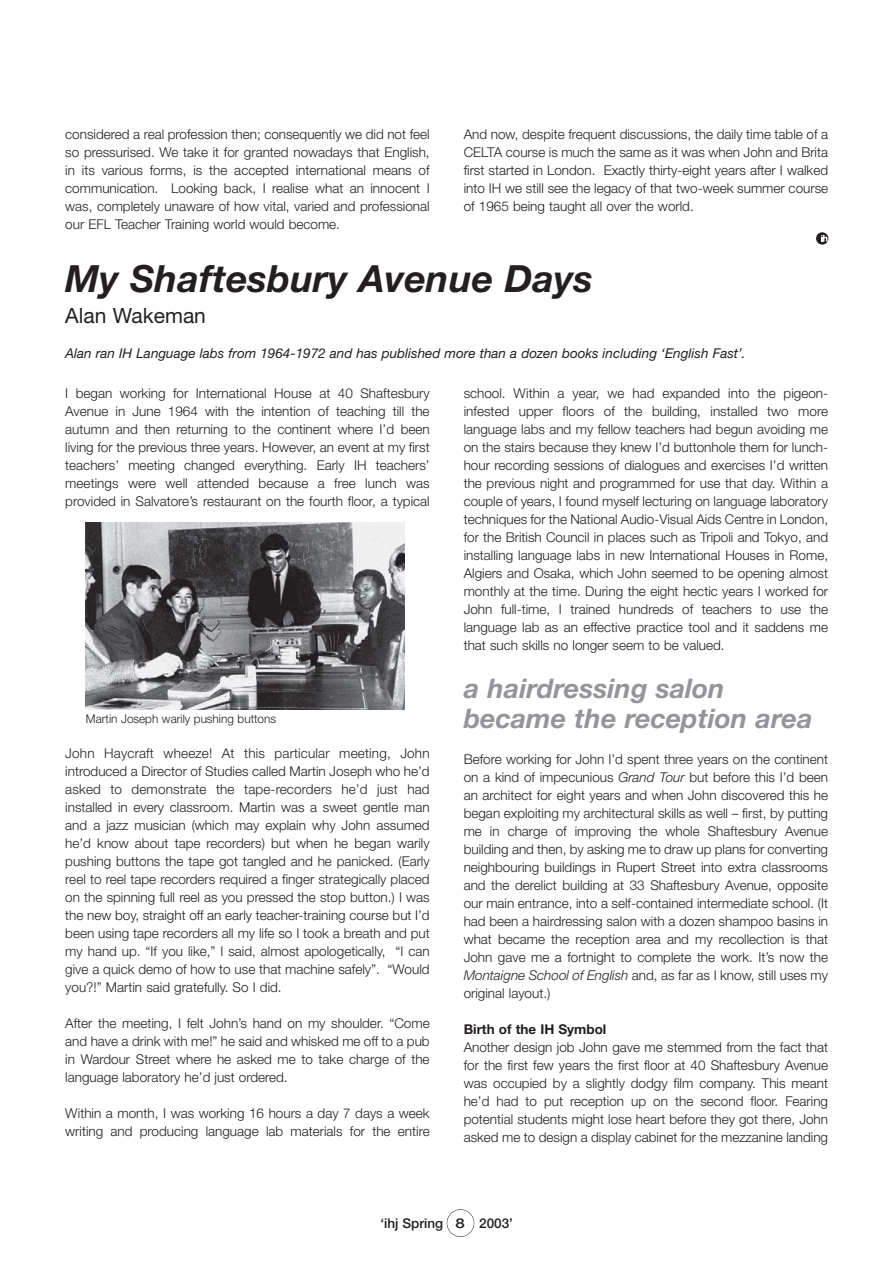
<style>
.page{position:relative;width:893px;height:1263px;background:#fff}
.page>*{position:absolute;margin:0;border:0;box-sizing:border-box;transform-origin:0 0}
.t1{font:italic 700 37.5px "Helvetica Neue";color:#231f20}
.t2{font:italic 700 27px/30px "Helvetica Neue";color:#939598}
.t3{font:21px "Helvetica Neue";color:#231f20}
.t4{font:300 13.5px/18px "Helvetica Neue";color:#231f20;text-align:justify}
.t5{font:italic 13.5px "Helvetica Neue";color:#231f20}
.t6{font:700 13.5px "Helvetica Neue";color:#231f20}
.t7{font:500 13.5px "Helvetica Neue";color:#231f20}
.t8{font:300 12px "Helvetica Neue";color:#231f20}
.s1{font-style:italic}
</style>
<div class="page">
<div style="left:446px;top:1209px;width:28px;height:28px;border:1px solid #231f20;border-radius:50%"></div>
<svg style="left:816px;top:232px;width:12px;height:13px"></svg>
<svg style="left:821px;top:235px;width:6px;height:7px"></svg>
<img style="left:85px;top:522px;width:319px;height:187px">
<p class="t4" style="left:65px;top:126px;width:366px">considered a real profession then; consequently we did not feel so pressurised. We take it for granted nowadays that English, in its various forms, is the accepted international means of communication. Looking back, I realise what an innocent I was, completely unaware of how vital, varied and professional our EFL Teacher Training world would become.</p>
<p class="t4" style="left:463px;top:126px;width:366px">And now, despite frequent discussions, the daily time table of a CELTA course is much the same as it was when John and Brita first started in London. Exactly thirty-eight years after I walked into IH we still see the legacy of that two-week summer course of 1965 being taught all over the world.</p>
<h1 class="t1" style="left:65px;top:265px;width:529px">My Shaftesbury Avenue Days</h1>
<h3 class="t3" style="left:65px;top:308px;width:142px">Alan Wakeman</h3>
<p class="t5" style="left:65px;top:348px;width:682px">Alan ran IH Language labs from 1964-1972 and has published more than a dozen books including ‘English Fast’.</p>
<p class="t4" style="left:65px;top:386px;width:366px">I began working for International House at 40 Shaftesbury Avenue in June 1964 with the intention of teaching till the autumn and then returning to the continent where I’d been living for the previous three years. However, an event at my first teachers’ meeting changed everything. Early IH teachers’ meetings were well attended because a free lunch was provided in Salvatore’s restaurant on the fourth floor, a typical</p>
<p class="t8" style="left:86px;top:714px;width:192px">Martin Joseph warily pushing buttons</p>
<p class="t4" style="left:65px;top:746px;width:366px">John Haycraft wheeze! At this particular meeting, John introduced a Director of Studies called Martin Joseph who he’d asked to demonstrate the tape-recorders he’d just had installed in every classroom. Martin was a sweet gentle man and a jazz musician (which may explain why John assumed he’d know about tape recorders) but when he began warily pushing buttons the tape got tangled and he panicked. (Early reel to reel tape recorders required a finger strategically placed on the spinning full reel as you pressed the stop button.) I was the new boy, straight off an early teacher-training course but I’d been using tape recorders all my life so I took a breath and put my hand up. “If you like,” I said, almost apologetically, “I can give a quick demo of how to use that machine safely”. “Would you?!” Martin said gratefully. So I did.</p>
<p class="t4" style="left:65px;top:1016px;width:366px">After the meeting, I felt John’s hand on my shoulder. “Come and have a drink with me!” he said and whisked me off to a pub in Wardour Street where he asked me to take charge of the language laboratory he’d just ordered.</p>
<p class="t4" style="left:65px;top:1106px;width:366px">Within a month, I was working 16 hours a day 7 days a week writing and producing language lab materials for the entire</p>
<p class="t4" style="left:463px;top:386px;width:366px">school. Within a year, we had expanded into the pigeon&shy;infested upper floors of the building, installed two more language labs and my fellow teachers had begun avoiding me on the stairs because they knew I’d buttonhole them for lunch&shy;hour recording sessions of dialogues and exercises I’d written the previous night and programmed for use that day. Within a couple of years, I found myself lecturing on language laboratory techniques for the National Audio-Visual Aids Centre in London, for the British Council in places such as Tripoli and Tokyo, and installing language labs in new International Houses in Rome, Algiers and Osaka, which John seemed to be opening almost monthly at the time. During the eight hectic years I worked for John full-time, I trained hundreds of teachers to use the language lab as an effective practice tool and it saddens me that such skills no longer seem to be valued.</p>
<h2 class="t2" style="left:463px;top:676px;width:350px">a hairdressing salon became the reception area</h2>
<p class="t4" style="left:463px;top:752px;width:366px">Before working for John I’d spent three years on the continent on a kind of impecunious <span class="s1">Grand Tour</span> but before this I’d been an architect for eight years and when John discovered this he began exploiting my architectural skills as well – first, by putting me in charge of improving the whole Shaftesbury Avenue building and then, by asking me to draw up plans for converting neighbouring buildings in Rupert Street into extra classrooms and the derelict building at 33 Shaftesbury Avenue, opposite our main entrance, into a self-contained intermediate school. (It had been a hairdressing salon with a dozen shampoo basins in what became the reception area and my recollection is that John gave me a fortnight to complete the work. It’s now the <span class="s1">Montaigne School of English</span> and, as far as I know, still uses my original layout.)</p>
<p class="t6" style="left:463px;top:1024px;width:144px">Birth of the IH Symbol</p>
<p class="t4" style="left:463px;top:1040px;width:366px">Another design job John gave me stemmed from the fact that for the first few years the first floor at 40 Shaftesbury Avenue was occupied by a slightly dodgy film company. This meant he’d had to put reception up on the second floor. Fearing potential students might lose heart before they got there, John asked me to design a display cabinet for the mezzanine landing</p>
<p class="t7" style="left:380px;top:1218px;width:134px">‘ihj Spring 8 2003’</p>
</div>
